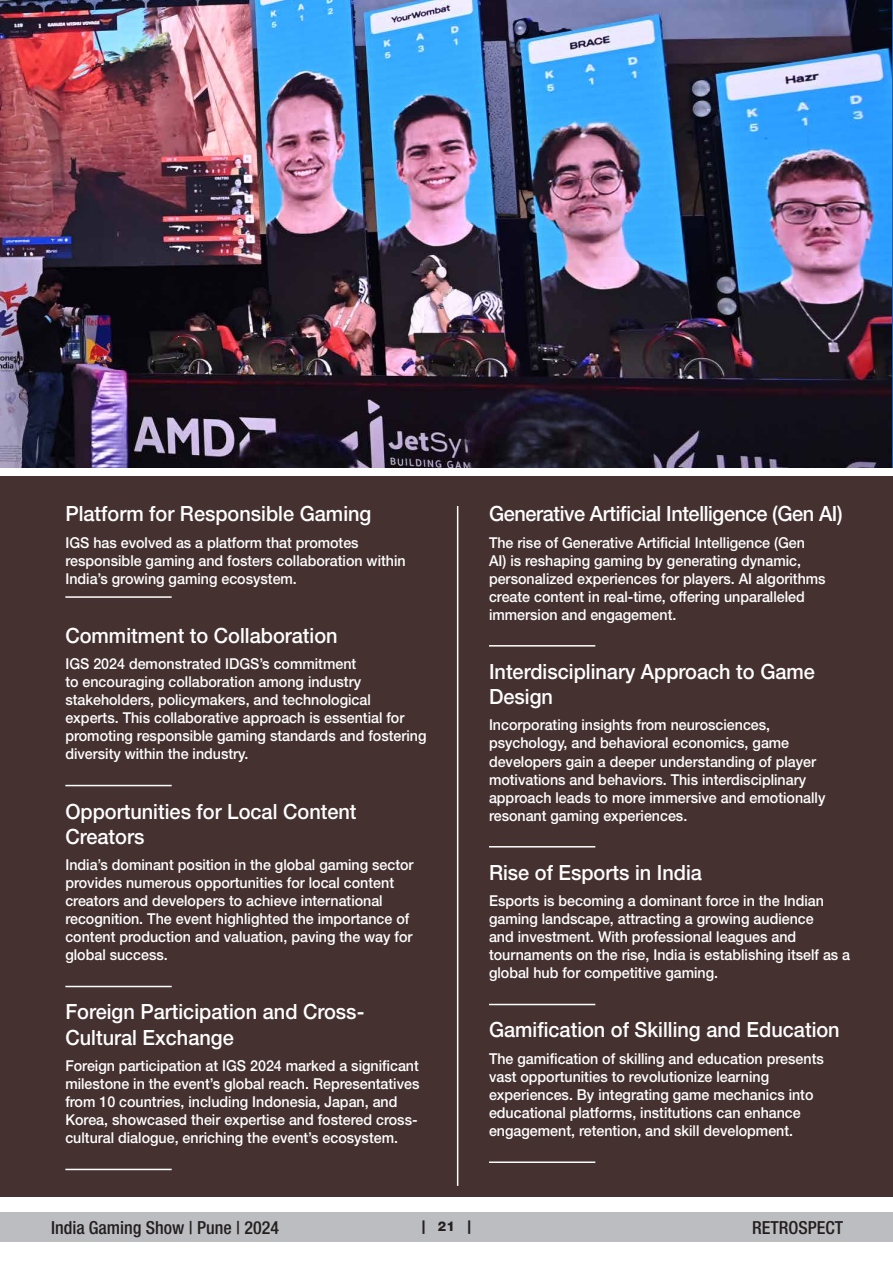
<style>
.page{position:relative;width:893px;height:1263px;background:#fff}
.page>*{position:absolute;margin:0;border:0;box-sizing:border-box;transform-origin:0 0}
.Body_Text{font:500 21px/25.2px "Helvetica Neue LT Std";color:#fff;scale:.95 1}
.Body_Text-2{font:500 21px "Helvetica Neue LT Std";letter-spacing:-.02em;color:#fff;scale:.95 1}
.t1{font:500 condensed 18px "Helvetica Neue LT Std";color:#231f20}
.Body_Text-3{font:500 15px/18px "Helvetica Neue LT Std";color:#fff;scale:.95 1}
.t2{font:800 13.5px "Helvetica Neue LT Std";color:#231f20}
</style>
<div class="page">
<div style="left:0;top:476px;width:893px;height:721px;background:#453130"></div>
<img style="left:0;top:0;width:891px;height:468px">
<hr style="left:457px;top:506px;width:1px;height:680px;background:#fff">
<hr style="left:65px;top:596px;width:107px;height:2px;background:#fff">
<hr style="left:65px;top:785px;width:107px;height:1px;background:#fff">
<hr style="left:65px;top:986px;width:107px;height:1px;background:#fff">
<hr style="left:65px;top:1169px;width:107px;height:1px;background:#fff">
<hr style="left:489px;top:645px;width:106px;height:1px;background:#fff">
<hr style="left:489px;top:846px;width:106px;height:1px;background:#fff">
<hr style="left:489px;top:1004px;width:106px;height:1px;background:#fff">
<hr style="left:489px;top:1161px;width:106px;height:2px;background:#fff">
<div style="left:0;top:1212px;width:893px;height:30px;background:#bcbdc0"></div>
<p class="Body_Text" style="left:65px;top:501px;width:324px">Platform for Responsible Gaming</p>
<p class="Body_Text-3" style="left:65px;top:533px;width:360px">IGS has evolved as a platform that promotes responsible gaming and fosters collaboration within<br>India’s growing gaming ecosystem.</p>
<p class="Body_Text" style="left:65px;top:622px;width:288px">Commitment to Collaboration</p>
<p class="Body_Text-3" style="left:65px;top:655px;width:382px">IGS 2024 demonstrated IDGS’s commitment<br>to encouraging collaboration among industry stakeholders, policymakers, and technological experts. This collaborative approach is essential for promoting responsible gaming standards and fostering diversity within the industry.</p>
<p class="Body_Text" style="left:65px;top:798px;width:308px">Opportunities for Local Content<br>Creators</p>
<p class="Body_Text-3" style="left:65px;top:856px;width:368px">India’s dominant position in the global gaming sector provides numerous opportunities for local content creators and developers to achieve international recognition. The event highlighted the importance of content production and valuation, paving the way for global success.</p>
<p class="Body_Text" style="left:65px;top:999px;width:316px">Foreign Participation and Cross-<br>Cultural Exchange</p>
<p class="Body_Text-3" style="left:65px;top:1057px;width:374px">Foreign participation at IGS 2024 marked a significant milestone in the event’s global reach. Representatives from 10 countries, including Indonesia, Japan, and Korea, showcased their expertise and fostered cross&shy;cultural dialogue, enriching the event’s ecosystem.</p>
<p class="Body_Text-2" style="left:489px;top:501px;width:374px">Generative Artificial Intelligence (Gen AI)</p>
<p class="Body_Text-3" style="left:489px;top:533px;width:356px">The rise of Generative Artificial Intelligence (Gen AI) is reshaping gaming by generating dynamic, personalized experiences for players. AI algorithms create content in real-time, offering unparalleled immersion and engagement.</p>
<p class="Body_Text" style="left:489px;top:658px;width:345px">Interdisciplinary Approach to Game<br>Design</p>
<p class="Body_Text-3" style="left:489px;top:716px;width:356px">Incorporating insights from neurosciences, psychology, and behavioral economics, game developers gain a deeper understanding of player motivations and behaviors. This interdisciplinary approach leads to more immersive and emotionally resonant gaming experiences.</p>
<p class="Body_Text" style="left:489px;top:859px;width:226px">Rise of Esports in India</p>
<p class="Body_Text-3" style="left:489px;top:892px;width:382px">Esports is becoming a dominant force in the Indian gaming landscape, attracting a growing audience<br>and investment. With professional leagues and tournaments on the rise, India is establishing itself as a global hub for competitive gaming.</p>
<p class="Body_Text" style="left:489px;top:1017px;width:371px">Gamification of Skilling and Education</p>
<p class="Body_Text-3" style="left:489px;top:1049px;width:354px">The gamification of skilling and education presents vast opportunities to revolutionize learning experiences. By integrating game mechanics into educational platforms, institutions can enhance engagement, retention, and skill development.</p>
<p class="t1" style="left:51px;top:1217px;width:229px">India Gaming Show | Pune | 2024</p>
<p class="t2" style="left:422px;top:1218px;width:50px">| 21 |</p>
<p class="t1" style="left:752px;top:1217px;width:93px">RETROSPECT</p>
</div>
